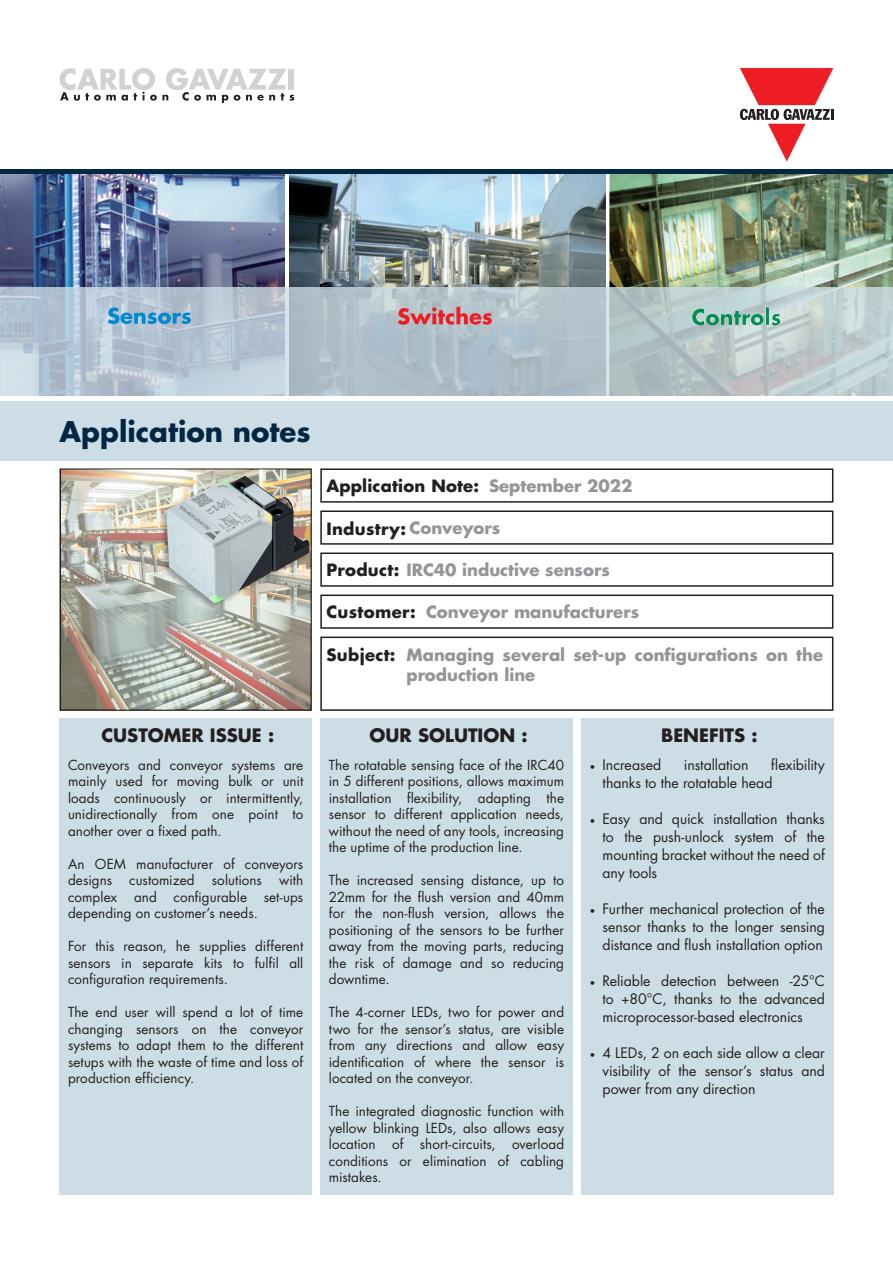
<style>
.page{position:relative;width:893px;height:1263px;background:#fff}
.page>*{position:absolute;margin:0;border:0;box-sizing:border-box;transform-origin:0 0}
.t1{font:700 27.75px "Futura Std";color:#032742}
.t2{font:700 18px "Futura Std";color:#231f20}
.t3{font:700 16.5px/19.8px "Futura Std";color:#939598}
.t4{font:700 16.5px "Futura Std";letter-spacing:.01em;color:#231f20}
.t5{font:14.1px/18px "Futura Std";color:#231f20;text-align:justify}
.t6{font:13.5px/16.5px "Futura Std";letter-spacing:.005em;color:#231f20;text-align:justify}
.s1{color:#939598}
.s2{color:#231f20}
.s3{font-family:"Minion Pro"}
</style>
<div class="page">
<svg style="left:740px;top:68px;width:93px;height:94px"></svg>
<svg style="left:60px;top:68px;width:234px;height:34px"></svg>
<div style="left:0;top:401px;width:893px;height:60px;background:#cddde6"></div>
<div style="left:60px;top:468px;width:252px;height:243px;border:2px solid #231f20"></div>
<div style="left:320px;top:468px;width:513px;height:35px;border:2px solid #231f20"></div>
<div style="left:320px;top:510px;width:513px;height:35px;border:2px solid #231f20"></div>
<div style="left:320px;top:552px;width:513px;height:35px;border:2px solid #231f20"></div>
<div style="left:320px;top:594px;width:513px;height:35px;border:2px solid #231f20"></div>
<div style="left:320px;top:636px;width:513px;height:75px;border:2px solid #231f20"></div>
<div style="left:60px;top:719px;width:252px;height:476px;background:#cddde6"></div>
<div style="left:320px;top:719px;width:253px;height:476px;background:#cddde6"></div>
<div style="left:581px;top:719px;width:252px;height:476px;background:#cddde6"></div>
<img style="left:61px;top:470px;width:249px;height:239px">
<div style="left:159px;top:475px;width:152px;height:135px;background:#231f20;opacity:.35"></div>
<img style="left:166px;top:476px;width:143px;height:127px">
<img style="left:0;top:173px;width:285px;height:114px">
<img style="left:289px;top:173px;width:317px;height:114px">
<img style="left:610px;top:173px;width:283px;height:114px">
<svg style="left:0;top:287px;width:893px;height:109px;background:#b6c5ce"></svg>
<img style="left:692px;top:307px;width:88px;height:18px">
<svg style="left:398px;top:307px;width:94px;height:18px;background:#cc7e85"></svg>
<svg style="left:108px;top:307px;width:83px;height:17px"></svg>
<hr style="left:0;top:169px;width:893px;height:4px;background:#032742">
<h1 class="t1" style="left:60px;top:413px;width:253px">Application notes</h1>
<p class="t4" style="left:326px;top:475px;width:154px">Application Note:</p>
<p class="t4" style="left:326px;top:518px;width:175px">Industry: <span class="s1">Conveyors</span></p>
<p class="t3" style="left:326px;top:560px;width:285px"><span class="s2">Product:</span> IRC40 inductive sensors</p>
<p class="t4" style="left:326px;top:601px;width:91px">Customer:</p>
<p class="t4" style="left:326px;top:643px;width:71px">Subject:</p>
<p class="t3" style="left:489px;top:476px;width:145px">September 2022</p>
<p class="t3" style="left:426px;top:602px;width:215px">Conveyor manufacturers</p>
<p class="t3" style="left:406px;top:645px;width:418px">Managing several set-up configurations on the production line</p>
<h2 class="t2" style="left:101px;top:723px;width:174px">CUSTOMER ISSUE :</h2>
<h2 class="t2" style="left:370px;top:723px;width:159px">OUR SOLUTION :</h2>
<h2 class="t2" style="left:661px;top:723px;width:98px">BENEFITS :</h2>
<p class="t6" style="left:68px;top:756px;width:237px">Conveyors and conveyor systems are mainly used for moving bulk or unit loads continuously or intermittently, unidirectionally from one point to another over a fixed path.</p>
<p class="t6" style="left:68px;top:855px;width:237px">An OEM manufacturer of conveyors designs</p>
<p class="t6" style="left:68px;top:872px;width:237px;text-indent:211px">with complex and configurable set-ups depending on customer’s needs.</p>
<p class="t6" style="left:68px;top:938px;width:237px">For this reason, he supplies different sensors in separate kits to fulfil all configuration requirements.</p>
<p class="t6" style="left:68px;top:1004px;width:237px">The end user will spend a lot of time changing sensors on the conveyor systems to adapt them to the different setups with the waste of time and loss of production efficiency.</p>
<p class="t6" style="left:129px;top:872px;width:67px">customized</p>
<p class="t6" style="left:212px;top:872px;width:52px">solutions</p>
<p class="t6" style="left:329px;top:756px;width:237px">The rotatable sensing face of the IRC40 in 5 different positions, allows maximum installation flexibility, adapting the sensor to different application needs, without the need of any tools, increasing the uptime of the production line.</p>
<p class="t6" style="left:329px;top:872px;width:237px">The increased sensing distance, up to 22mm for the flush version and 40mm for the non-flush version, allows the positioning of the sensors to be further away from the moving parts, reducing the risk of damage and so reducing downtime.</p>
<p class="t6" style="left:329px;top:1004px;width:237px">The 4-corner LEDs, two for power and two for the sensor’s status, are visible from any directions and allow easy identification of where the sensor is located on the conveyor.</p>
<p class="t6" style="left:329px;top:1103px;width:237px">The integrated diagnostic function with yellow blinking LEDs, also allows easy location of short-circuits, overload conditions or elimination of cabling mistakes.</p>
<p class="t5" style="left:603px;top:756px;width:224px;text-indent:169px">flexibility thanks to the rotatable head</p>
<p class="t5" style="left:603px;top:810px;width:224px;text-indent:-13px"><span class="s3">•</span> Easy and quick installation thanks to the push-unlock system of the mounting bracket without the need of any tools</p>
<p class="t5" style="left:603px;top:900px;width:224px;text-indent:-13px"><span class="s3">•</span> Further mechanical protection of the sensor thanks to the longer sensing distance and flush installation option</p>
<p class="t5" style="left:603px;top:972px;width:224px;text-indent:-13px"><span class="s3">•</span> Reliable detection between -25°C to +80°C, thanks to the advanced microprocessor-based electronics</p>
<p class="t5" style="left:603px;top:1044px;width:224px;text-indent:-13px"><span class="s3">•</span> 4 LEDs, 2 on each side allow a clear visibility of the sensor’s status and power from any direction</p>
<p class="t5" style="left:590px;top:756px;width:73px"><span class="s3">•</span> Increased</p>
<p class="t5" style="left:684px;top:756px;width:66px">installation</p>
</div>
